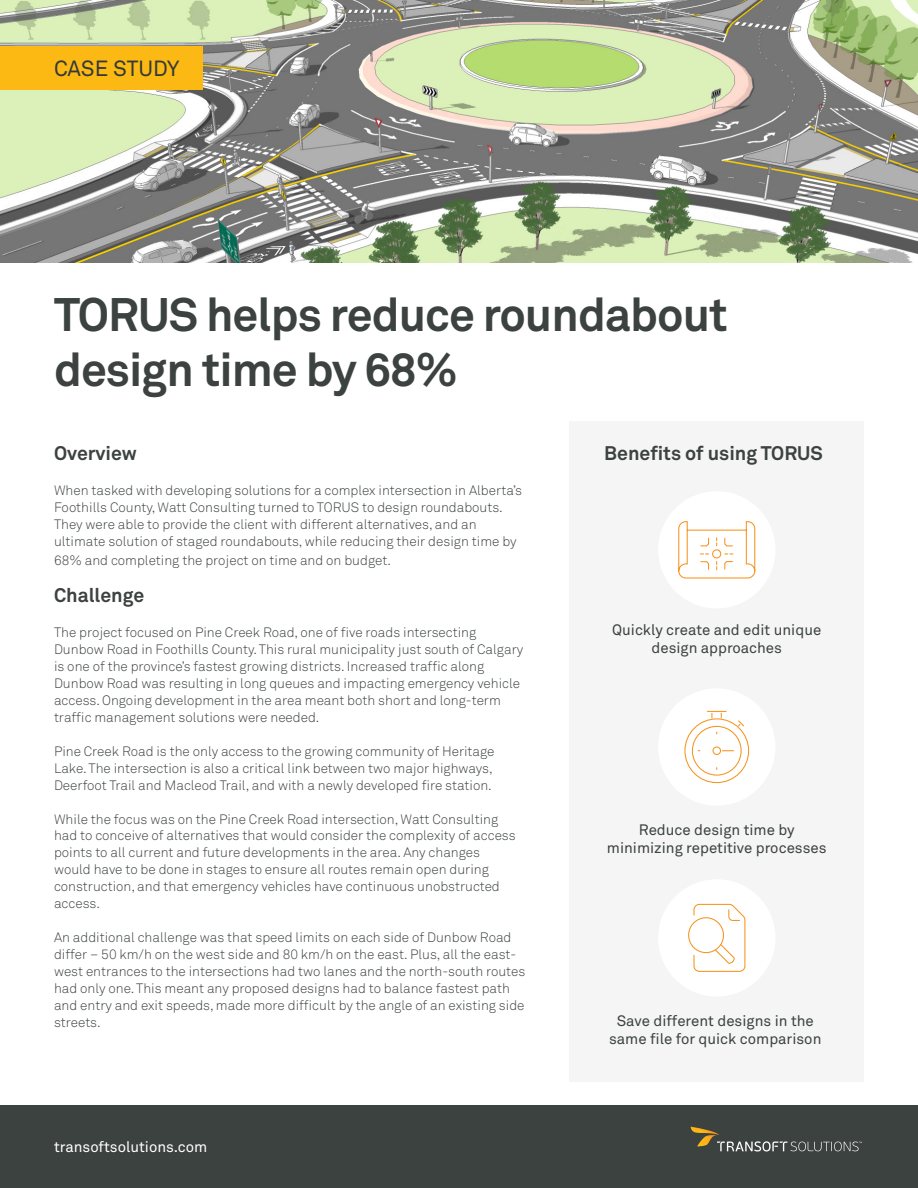
<style>
.page{position:relative;width:918px;height:1188px;background:#fff}
.page>*{position:absolute;margin:0;border:0;box-sizing:border-box;transform-origin:0 0}
.t1{font:700 46.5px/55.5px "Akkurat Pro";letter-spacing:-.02em;color:#3c4240}
.t2{font:21.75px "Akkurat Pro";letter-spacing:-.005em;color:#333a38}
.t3{font:700 19.5px "Akkurat Pro";color:#3c4240}
.t4{font:15px/18.5px "Akkurat Pro";color:#3c4240;text-align:center}
.t5{font:15px "Akkurat Pro";color:#fff}
.t6{font:300 13.5px/17px "Akkurat Pro";color:#3c4240}
</style>
<div class="page">
<div style="left:0;top:1105px;width:918px;height:83px;background:#3c4240"></div>
<svg style="left:691px;top:1127px;width:171px;height:25px"></svg>
<img style="left:0;top:0;width:918px;height:263px">
<div style="left:0;top:46px;width:202px;height:44px;background:#fdb913"></div>
<div style="left:570px;top:421px;width:294px;height:661px;background:#f4f5f4"></div>
<div style="left:658px;top:491px;width:117px;height:117px;background:#fff;border-radius:50%"></div>
<div style="left:658px;top:688px;width:117px;height:118px;background:#fff;border-radius:50%"></div>
<div style="left:658px;top:879px;width:117px;height:118px;background:#fff;border-radius:50%"></div>
<svg style="left:678px;top:521px;width:78px;height:58px"></svg>
<svg style="left:684px;top:710px;width:66px;height:74px"></svg>
<div style="left:688px;top:917px;width:36px;height:36px;border:1px solid #f7931d;border-radius:50%"></div>
<svg style="left:693px;top:903px;width:53px;height:69px"></svg>
<p class="t2" style="left:54px;top:56px;width:127px">CASE STUDY</p>
<p class="t1" style="left:54px;top:286px;width:675px">TORUS helps reduce roundabout design time by 68%</p>
<p class="t3" style="left:54px;top:441px;width:84px">Overview</p>
<p class="t6" style="left:54px;top:482px;width:470px">When tasked with developing solutions for a complex intersection in Alberta’s Foothills County, Watt Consulting turned to TORUS to design roundabouts.<br>They were able to provide the client with different alternatives, and an ultimate solution of staged roundabouts, while reducing their design time by</p>
<p class="t6" style="left:54px;top:552px;width:339px">68% and completing the project on time and on budget.</p>
<p class="t3" style="left:54px;top:583px;width:92px">Challenge</p>
<p class="t6" style="left:54px;top:624px;width:471px">The project focused on Pine Creek Road, one of five roads intersecting Dunbow Road in Foothills County. This rural municipality just south of Calgary is one of the province’s fastest growing districts. Increased traffic along Dunbow Road was resulting in long queues and impacting emergency vehicle access. Ongoing development in the area meant both short and long-term traffic management solutions were needed.</p>
<p class="t6" style="left:54px;top:743px;width:442px">Pine Creek Road is the only access to the growing community of Heritage<br>Lake. The intersection is also a critical link between two major highways,<br>Deerfoot Trail and Macleod Trail, and with a newly developed fire station.</p>
<p class="t6" style="left:54px;top:810px;width:463px">While the focus was on the Pine Creek Road intersection, Watt Consulting had to conceive of alternatives that would consider the complexity of access points to all current and future developments in the area. Any changes would have to be done in stages to ensure all routes remain open during construction, and that emergency vehicles have continuous unobstructed access.</p>
<p class="t6" style="left:54px;top:929px;width:473px">An additional challenge was that speed limits on each side of Dunbow Road differ – 50 km/h on the west side and 80 km/h on the east. Plus, all the east&shy;west entrances to the intersections had two lanes and the north-south routes had only one. This meant any proposed designs had to balance fastest path and entry and exit speeds, made more difficult by the angle of an existing side streets.</p>
<p class="t5" style="left:54px;top:1138px;width:155px">transoftsolutions.com</p>
<p class="t3" style="left:604px;top:441px;width:220px">Benefits of using TORUS</p>
<p class="t4" style="left:612px;top:620px;width:211px">Quickly create and edit unique design approaches</p>
<p class="t4" style="left:607px;top:821px;width:221px">Reduce design time by minimizing repetitive processes</p>
<p class="t4" style="left:609px;top:1011px;width:214px">Save different designs in the same file for quick comparison</p>
</div>
